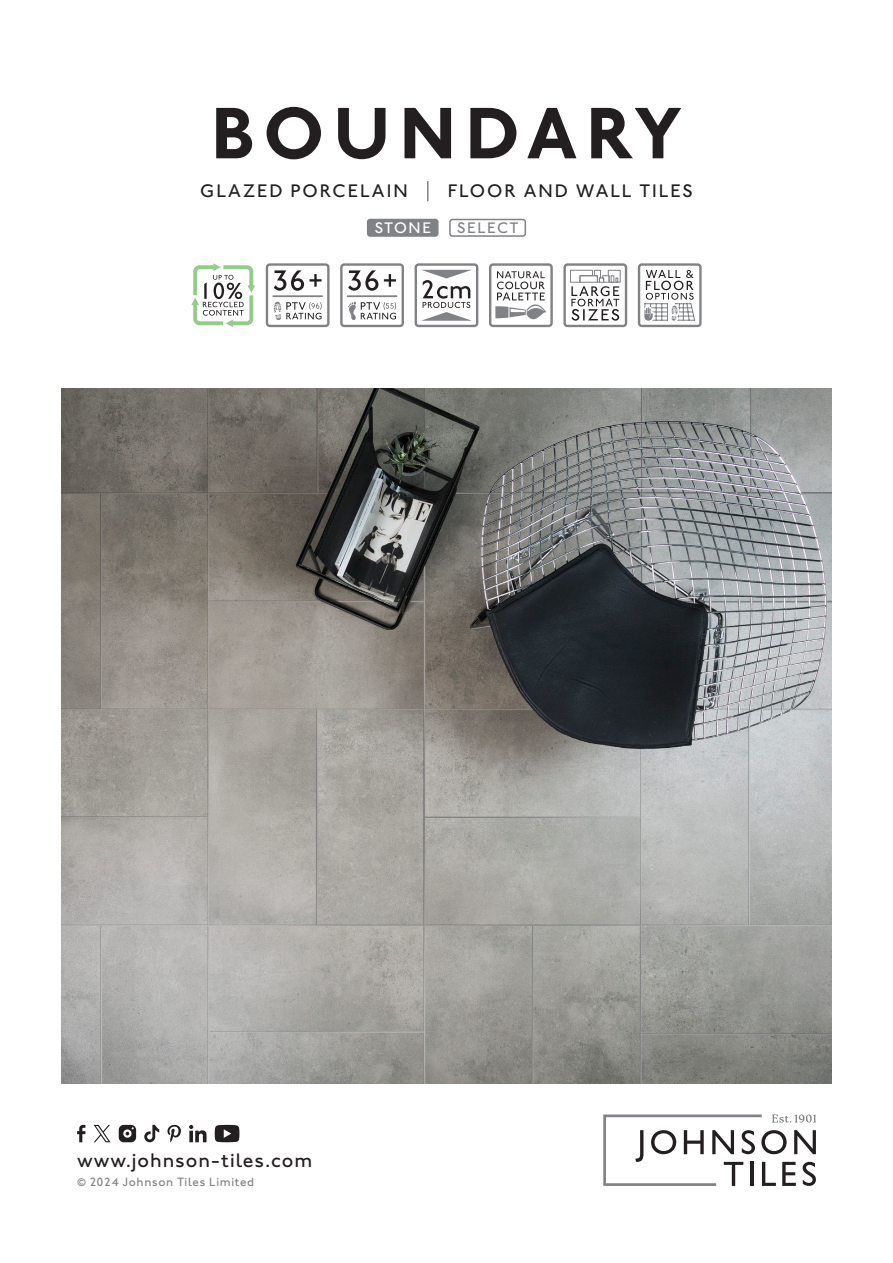
<style>
.page{position:relative;width:893px;height:1263px;background:#fff}
.page>*{position:absolute;margin:0;border:0;box-sizing:border-box;transform-origin:0 0}
.t1{font:700 75px "Johnston ITC Std";letter-spacing:.11em;color:#231f20}
.t2{font:500 20.25px "Johnston ITC Std";letter-spacing:.05em;color:#231f20}
.t3{font:500 18.75px "Johnston ITC Std";letter-spacing:.11em;color:#231f20}
.t4{font:500 15.75px "Johnston ITC Std";letter-spacing:.1em;color:#808285}
.t5{font:500 15.75px "Johnston ITC Std";letter-spacing:.085em;color:#fff}
.t6{font:500 12.3px "Johnston ITC Std";letter-spacing:.05em;color:#808285}
</style>
<div class="page">
<svg style="left:603px;top:1114px;width:213px;height:72px"></svg>
<svg style="left:77px;top:1125px;width:9px;height:17px"></svg>
<svg style="left:167px;top:1125px;width:14px;height:17px"></svg>
<svg style="left:189px;top:1125px;width:18px;height:17px"></svg>
<svg style="left:215px;top:1125px;width:24px;height:17px"></svg>
<svg style="left:119px;top:1125px;width:17px;height:17px"></svg>
<svg style="left:144px;top:1125px;width:15px;height:17px"></svg>
<svg style="left:94px;top:1125px;width:17px;height:17px"></svg>
<hr style="left:427px;top:181px;width:2px;height:20px;background:#808285">
<div style="left:340px;top:263px;width:64px;height:64px;border:2px solid #808285;border-radius:3px"></div>
<svg style="left:348px;top:270px;width:48px;height:21px"></svg>
<hr style="left:348px;top:295px;width:49px;height:2px;background:#808285">
<svg style="left:348px;top:302px;width:48px;height:18px"></svg>
<div style="left:415px;top:263px;width:63px;height:64px;border:2px solid #808285;border-radius:3px"></div>
<svg style="left:421px;top:270px;width:51px;height:51px"></svg>
<div style="left:266px;top:263px;width:64px;height:64px;border:2px solid #808285;border-radius:3px"></div>
<svg style="left:274px;top:270px;width:48px;height:21px"></svg>
<hr style="left:273px;top:295px;width:49px;height:2px;background:#808285">
<svg style="left:274px;top:302px;width:48px;height:18px"></svg>
<svg style="left:191px;top:263px;width:64px;height:64px"></svg>
<div style="left:563px;top:263px;width:64px;height:64px;border:2px solid #808285;border-radius:3px"></div>
<svg style="left:570px;top:269px;width:51px;height:52px"></svg>
<div style="left:638px;top:263px;width:64px;height:64px;border:2px solid #808285;border-radius:3px"></div>
<svg style="left:640px;top:270px;width:56px;height:57px"></svg>
<div style="left:489px;top:263px;width:64px;height:64px;border:2px solid #808285;border-radius:3px"></div>
<svg style="left:495px;top:271px;width:51px;height:56px"></svg>
<img style="left:62px;top:389px;width:769px;height:695px">
<div style="left:367px;top:219px;width:72px;height:18px;background:#808285;border-radius:3px"></div>
<div style="left:449px;top:219px;width:77px;height:18px;border:2px solid #808285;border-radius:2px"></div>
<p class="t1" style="left:211px;top:88px;width:473px">BOUNDARY</p>
<p class="t3" style="left:200px;top:180px;width:209px">GLAZED PORCELAIN</p>
<p class="t3" style="left:448px;top:180px;width:246px">FLOOR AND WALL TILES</p>
<p class="t5" style="left:374px;top:218px;width:58px">STONE</p>
<p class="t4" style="left:457px;top:218px;width:63px">SELECT</p>
<p class="t2" style="left:77px;top:1148px;width:237px">www.johnson-tiles.com</p>
<p class="t6" style="left:77px;top:1174px;width:179px">© 2024 Johnson Tiles Limited</p>
</div>
